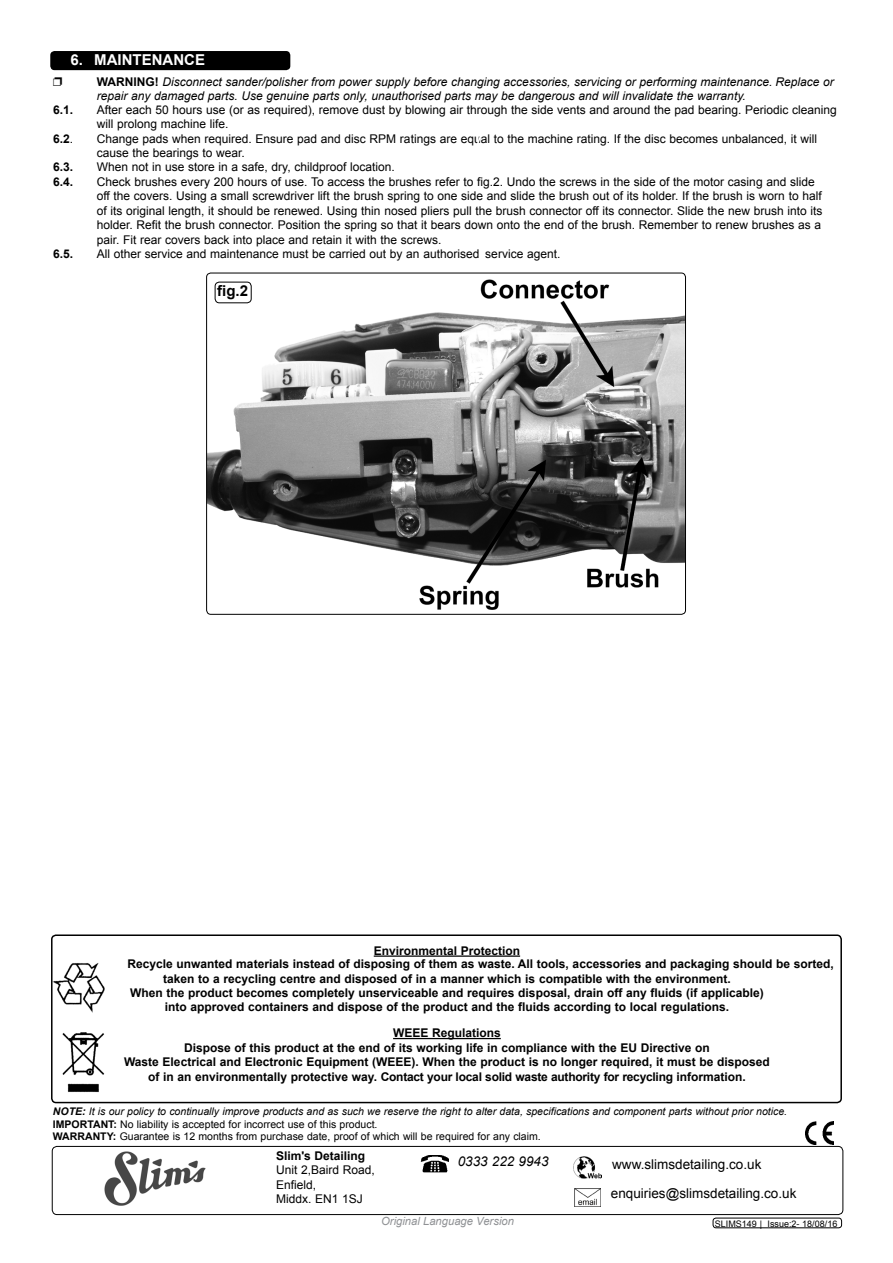
<style>
.page{position:relative;width:893px;height:1263px;background:#fff}
.page>*{position:absolute;margin:0;border:0;box-sizing:border-box;transform-origin:0 0}
.t1{font:700 15px "Arial";color:#fff}
.t2{font:700 15px "Arial";color:#000}
.t3{font:13.5px "Arial";color:#000}
.t4{font:italic 13.5px "Arial";color:#000}
.t5{font:12px/14.4px "Arial";color:#000}
.t6{font:700 12px/14.4px "Arial";color:#000;text-align:center}
.t7{font:italic 12px/14.4px "Arial";color:#000}
.t8{font:italic 11.25px "Arial";color:#8f9194}
.t9{font:italic 10.5px/12.6px "Arial";color:#000}
.t10{font:9px "Arial";color:#000}
.s1{font-weight:700;font-style:normal}
.s2{font-weight:400}
.s3{font-weight:700}
.s4{font-style:normal}
</style>
<div class="page">
<img style="left:207px;top:273px;width:478px;height:340px">
<div style="left:50px;top:51px;width:240px;height:19px;background:#000;border-radius:4px"></div>
<div style="left:215px;top:282px;width:36px;height:21px;background:#fff;border-radius:4px"></div>
<div style="left:215px;top:282px;width:37px;height:21px;border:1px solid #000;border-radius:4px"></div>
<hr style="left:374px;top:955px;width:146px;height:2px;background:#000">
<hr style="left:393px;top:1038px;width:108px;height:1px;background:#000">
<img style="left:62px;top:1032px;width:43px;height:60px">
<img style="left:54px;top:963px;width:51px;height:50px">
<div style="left:51px;top:934px;width:791px;height:169px;border:2px solid #000;border-radius:4px"></div>
<div style="left:52px;top:1146px;width:791px;height:69px;border:1px solid #000;border-radius:5px"></div>
<img style="left:104px;top:1151px;width:102px;height:55px">
<img style="left:805px;top:1122px;width:29px;height:22px">
<img style="left:421px;top:1155px;width:28px;height:18px">
<img style="left:575px;top:1188px;width:25px;height:18px">
<img style="left:573px;top:1156px;width:29px;height:22px">
<div style="left:713px;top:1218px;width:129px;height:10px;border:1px solid #000;border-radius:3px"></div>
<p class="t1" style="left:71px;top:50px;width:24px">6. maintenance</p>
<p class="t7" style="left:97px;top:75px;width:738px"><span class="s1">WARNING!</span> Disconnect sander/polisher from power supply before changing accessories, servicing or performing maintenance. Replace or repair any damaged parts. Use genuine parts only, unauthorised parts may be dangerous and will invalidate the warranty.</p>
<p class="t6" style="left:53px;top:103px;width:22px">6.1.</p>
<p class="t5" style="left:97px;top:103px;width:742px">After each 50 hours use (or as required), remove dust by blowing air through the side vents and around the pad bearing. Periodic cleaning will prolong machine life.</p>
<p class="t6" style="left:53px;top:132px;width:22px">6.2<span class="s2">.</span></p>
<p class="t5" style="left:97px;top:131px;width:722px">Change pads when required. Ensure pad and disc RPM ratings are equal to the machine rating. If the disc becomes unbalanced, it will cause the bearings to wear.</p>
<p class="t6" style="left:53px;top:160px;width:22px">6.3.</p>
<p class="t5" style="left:97px;top:160px;width:299px">When not in use store in a safe, dry, childproof location.</p>
<p class="t6" style="left:53px;top:175px;width:22px">6.4.</p>
<p class="t5" style="left:97px;top:175px;width:727px">Check brushes every 200 hours of use. To access the brushes refer to fig.2. Undo the screws in the side of the motor casing and slide off the covers. Using a small screwdriver lift the brush spring to one side and slide the brush out of its holder. If the brush is worn to half of its original length, it should be renewed. Using thin nosed pliers pull the brush connector off its connector. Slide the new brush into its holder. Refit the brush connector. Position the spring so that it bears down onto the end of the brush. Remember to renew brushes as a pair. Fit rear covers back into place and retain it with the screws.</p>
<p class="t6" style="left:53px;top:247px;width:22px">6.5.</p>
<p class="t5" style="left:97px;top:247px;width:465px">All other service and maintenance must be carried out by an authorised service agent.</p>
<p class="t2" style="left:217px;top:281px;width:32px">fig.2</p>
<p class="t6" style="left:374px;top:944px;width:148px">Environmental Protection</p>
<p class="t6" style="left:128px;top:957px;width:708px">Recycle unwanted materials instead of disposing of them as waste. All tools, accessories and packaging should be sorted,</p>
<p class="t6" style="left:163px;top:972px;width:569px">taken to a recycling centre and disposed of in a manner which is compatible with the environment.</p>
<p class="t6" style="left:130px;top:986px;width:635px">When the product becomes completely unserviceable and requires disposal, drain off any fluids (if applicable)</p>
<p class="t6" style="left:165px;top:1000px;width:566px">into approved containers and dispose of the product and the fluids according to local regulations.</p>
<p class="t6" style="left:124px;top:1026px;width:647px">WEEE Regulations<br>Dispose of this product at the end of its working life in compliance with the EU Directive on<br>Waste Electrical and Electronic Equipment (WEEE). When the product is no longer required, it must be disposed of in an environmentally protective way. Contact your local solid waste authority for recycling information.</p>
<p class="t9" style="left:53px;top:1105px;width:736px"><span class="s3">NOTE:</span> It is our policy to continually improve products and as such we reserve the right to alter data, specifications and component parts without prior notice.<br><span class="s1">IMPORTANT:</span> <span class="s4">No liability is accepted for incorrect use of this product.<br></span><span class="s1">WARRANTY:</span> <span class="s4">Guarantee is 12 months from purchase date, proof of which will be required for any claim.</span></p>
<p class="t4" style="left:458px;top:1152px;width:92px">0333 222 9943</p>
<p class="t3" style="left:611px;top:1184px;width:187px">enquiries@slimsdetailing.co.uk</p>
<p class="t6" style="left:276px;top:1149px;width:91px">Slim's Detailing</p>
<p class="t5" style="left:276px;top:1163px;width:100px">Unit 2,Baird Road,<br>Enfield,<br>Middx. EN1 1SJ</p>
<p class="t3" style="left:612px;top:1155px;width:151px">www.slimsdetailing.co.uk</p>
<p class="t8" style="left:381px;top:1213px;width:134px">Original Language Version</p>
<p class="t10" style="left:715px;top:1218px;width:124px">SLIMS149 | Issue:2- 18/08/16</p>
</div>
